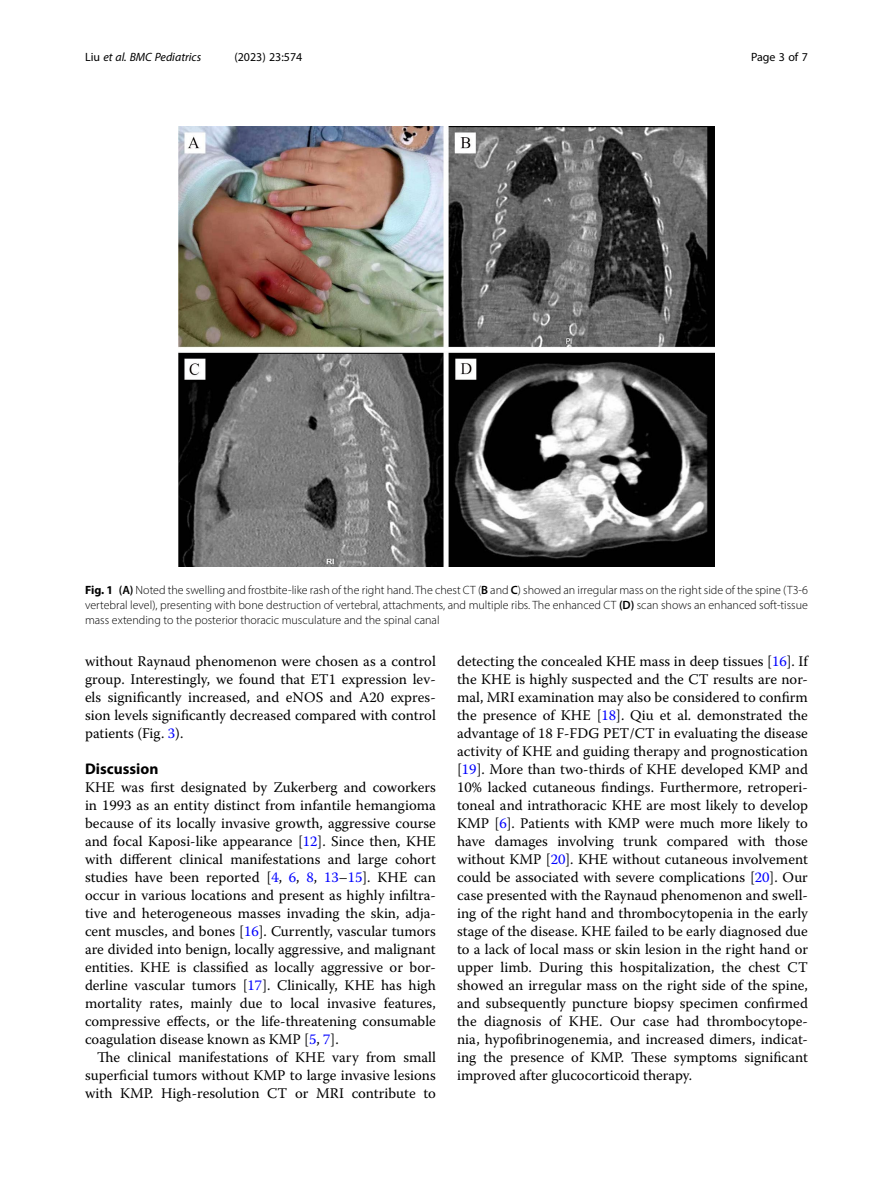
<style>
.page{position:relative;width:893px;height:1191px;background:#fff}
.page>*{position:absolute;margin:0;border:0;box-sizing:border-box;transform-origin:0 0}
.Head_1{font:700 15.45px "Myriad Pro";color:#000}
.Body_Text_Indent{font:14.7px/18px "Warnock Pro";color:#000;text-align:justify}
.Body_Text{font:14.7px/18px "Warnock Pro";color:#000;text-align:justify}
.Figure_Caption{font:300 12px/15px "Myriad Pro";color:#000;text-align:justify}
.t1{font:italic 12px "Myriad Pro";color:#000}
.t2{font:12px "Myriad Pro";color:#000}
.s1{font-style:normal}
.s2{font-weight:700}
.s3{font-weight:600}
.s4{color:#00f}
</style>
<div class="page">
<img style="left:178px;top:126px;width:536px;height:440px">
<p class="t1" style="left:85px;top:50px;width:118px"><span class="s1">Liu</span> et al. BMC Pediatrics</p>
<p class="t2" style="left:234px;top:50px;width:70px">(2023) 23:574</p>
<p class="t2" style="left:751px;top:50px;width:58px">Page 3 of 7</p>
<p class="Figure_Caption" style="left:85px;top:582px;width:724px"><span class="s2">Fig. 1</span> <span class="s3">(A)</span> Noted the swelling and frostbite-like rash of the right hand. The chest CT (<span class="s3">B</span> and <span class="s3">C</span>) showed an irregular mass on the right side of the spine (T3-6 vertebral level), presenting with bone destruction of vertebral, attachments, and multiple ribs. The enhanced CT <span class="s3">(D)</span> scan shows an enhanced soft-tissue mass extending to the posterior thoracic musculature and the spinal canal</p>
<p class="Body_Text_Indent" style="left:85px;top:652px;width:352px">without Raynaud phenomenon were chosen as a control group. Interestingly, we found that ET1 expression lev&shy;els significantly increased, and eNOS and A20 expres&shy;sion levels significantly decreased compared with control patients (Fig. <span class="s4">3</span>).</p>
<p class="Head_1" style="left:85px;top:759px;width:75px">Discussion</p>
<p class="Body_Text" style="left:85px;top:778px;width:352px">KHE was first designated by Zukerberg and coworkers in 1993 as an entity distinct from infantile hemangioma because of its locally invasive growth, aggressive course and focal Kaposi-like appearance [<span class="s4">12</span>]. Since then, KHE with different clinical manifestations and large cohort studies have been reported [<span class="s4">4</span>, <span class="s4">6</span>, <span class="s4">8</span>, <span class="s4">13</span>–<span class="s4">15</span>]. KHE can occur in various locations and present as highly infiltra&shy;tive and heterogeneous masses invading the skin, adja&shy;cent muscles, and bones [<span class="s4">16</span>]. Currently, vascular tumors are divided into benign, locally aggressive, and malignant entities. KHE is classified as locally aggressive or bor&shy;derline vascular tumors [<span class="s4">17</span>]. Clinically, KHE has high mortality rates, mainly due to local invasive features, compressive effects, or the life-threatening consumable coagulation disease known as KMP [<span class="s4">5</span>, <span class="s4">7</span>].</p>
<p class="Body_Text_Indent" style="left:85px;top:1048px;width:352px;text-indent:12px">The clinical manifestations of KHE vary from small superficial tumors without KMP to large invasive lesions with KMP. High-resolution CT or MRI contribute to</p>
<p class="Body_Text_Indent" style="left:457px;top:652px;width:352px">detecting the concealed KHE mass in deep tissues [<span class="s4">16</span>]. If the KHE is highly suspected and the CT results are nor&shy;mal, MRI examination may also be considered to confirm the presence of KHE [<span class="s4">18</span>]. Qiu et al. demonstrated the advantage of 18 F-FDG PET/CT in evaluating the disease activity of KHE and guiding therapy and prognostication [<span class="s4">19</span>]. More than two-thirds of KHE developed KMP and 10% lacked cutaneous findings. Furthermore, retroperi&shy;toneal and intrathoracic KHE are most likely to develop KMP [<span class="s4">6</span>]. Patients with KMP were much more likely to have damages involving trunk compared with those without KMP [<span class="s4">20</span>]. KHE without cutaneous involvement could be associated with severe complications [<span class="s4">20</span>]. Our case presented with the Raynaud phenomenon and swell&shy;ing of the right hand and thrombocytopenia in the early stage of the disease. KHE failed to be early diagnosed due to a lack of local mass or skin lesion in the right hand or upper limb. During this hospitalization, the chest CT showed an irregular mass on the right side of the spine, and subsequently puncture biopsy specimen confirmed the diagnosis of KHE. Our case had thrombocytope&shy;nia, hypofibrinogenemia, and increased dimers, indicat&shy;ing the presence of KMP. These symptoms significant improved after glucocorticoid therapy.</p>
</div>
